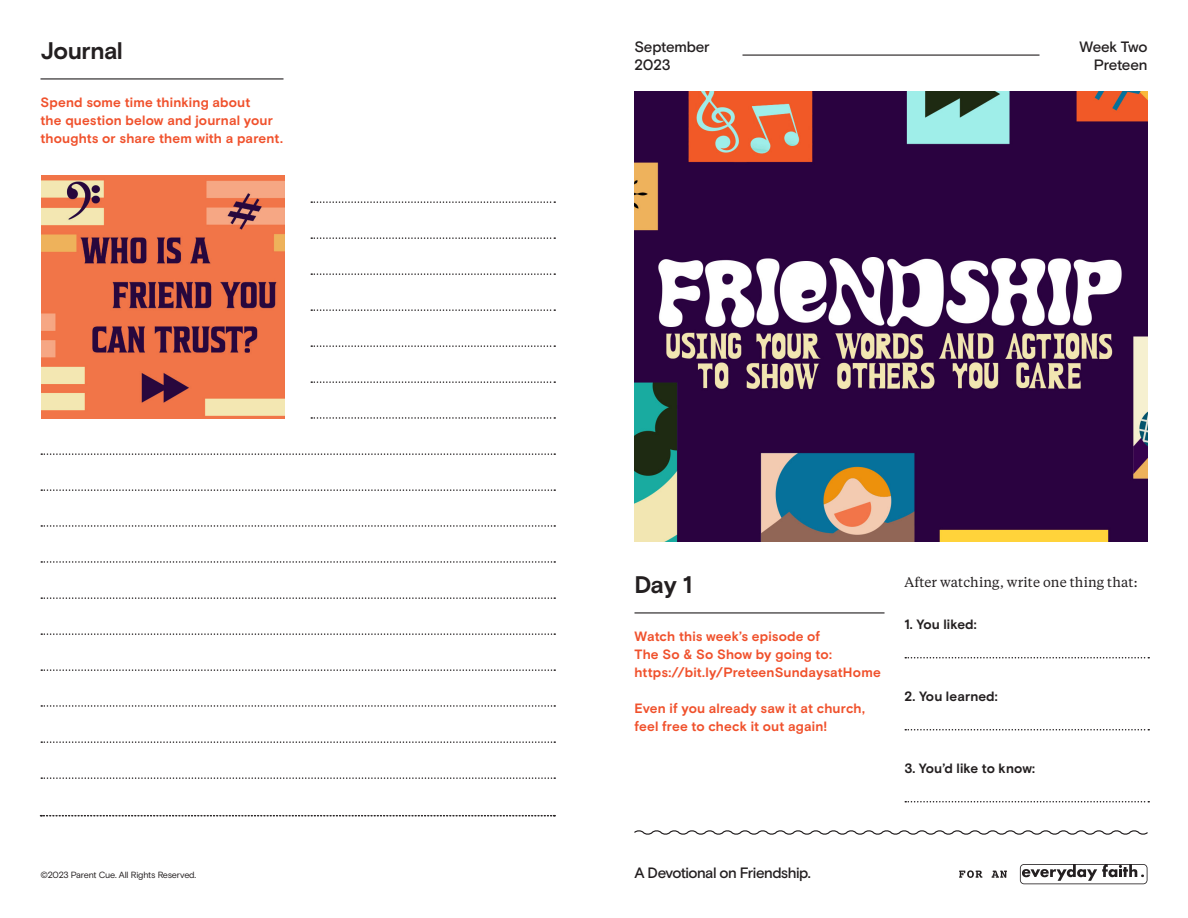
<style>
.page{position:relative;width:1188px;height:918px;background:#fff}
.page>*{position:absolute;margin:0;border:0;box-sizing:border-box;transform-origin:0 0}
.Heading_-_Day{font:700 24px "Basis Grotesque";letter-spacing:-.02em;color:#231f20}
.Header_Content{font:500 15px "Basis Grotesque";letter-spacing:-.03em;color:#231f20}
.Intro_Copy{font:700 13.5px/18px "Basis Grotesque";letter-spacing:.01em;color:#f0512c}
.Activity_Copy{font:700 13.5px "Basis Grotesque";letter-spacing:.01em;color:#231f20}
.Body_Copy_-_No_Inden{font:13.5px "Tiempos Text";letter-spacing:.01em;color:#231f20}
.t1{font:9px "Basis Grotesque";letter-spacing:-.025em;color:#231f20}
</style>
<div class="page">
<hr style="left:634px;top:612px;width:251px;height:2px;background:#231f20">
<svg style="left:634px;top:830px;width:514px;height:5px"></svg>
<img style="left:634px;top:92px;width:514px;height:450px">
<svg style="left:905px;top:657px;width:244px;height:1px"></svg>
<svg style="left:905px;top:729px;width:244px;height:1px"></svg>
<svg style="left:905px;top:801px;width:244px;height:1px"></svg>
<hr style="left:40px;top:78px;width:244px;height:2px;background:#231f20">
<svg style="left:1020px;top:864px;width:128px;height:20px"></svg>
<svg style="left:959px;top:870px;width:23px;height:8px"></svg>
<svg style="left:992px;top:871px;width:15px;height:7px"></svg>
<hr style="left:742px;top:55px;width:298px;height:1px;background:#231f20">
<img style="left:41px;top:176px;width:243px;height:243px">
<svg style="left:311px;top:201px;width:244px;height:2px"></svg>
<svg style="left:311px;top:237px;width:244px;height:2px"></svg>
<svg style="left:311px;top:273px;width:244px;height:2px"></svg>
<svg style="left:311px;top:309px;width:244px;height:2px"></svg>
<svg style="left:311px;top:345px;width:244px;height:2px"></svg>
<svg style="left:311px;top:381px;width:244px;height:2px"></svg>
<svg style="left:311px;top:417px;width:244px;height:2px"></svg>
<svg style="left:41px;top:453px;width:514px;height:2px"></svg>
<svg style="left:41px;top:489px;width:514px;height:2px"></svg>
<svg style="left:41px;top:525px;width:514px;height:2px"></svg>
<svg style="left:41px;top:561px;width:514px;height:2px"></svg>
<svg style="left:41px;top:597px;width:514px;height:2px"></svg>
<svg style="left:41px;top:633px;width:514px;height:2px"></svg>
<svg style="left:41px;top:669px;width:514px;height:2px"></svg>
<svg style="left:41px;top:705px;width:514px;height:2px"></svg>
<svg style="left:41px;top:741px;width:514px;height:2px"></svg>
<svg style="left:41px;top:777px;width:514px;height:2px"></svg>
<svg style="left:40px;top:815px;width:515px;height:1px"></svg>
<p class="Heading_-_Day" style="left:40px;top:36px;width:84px">Journal</p>
<p class="Intro_Copy" style="left:40px;top:93px;width:244px">Spend some time thinking about<br>the question below and journal your thoughts or share them with a parent.</p>
<p class="Header_Content" style="left:634px;top:38px;width:77px">September</p>
<p class="Header_Content" style="left:1079px;top:38px;width:70px">Week Two</p>
<p class="Header_Content" style="left:634px;top:56px;width:38px">2023</p>
<p class="Header_Content" style="left:1094px;top:56px;width:55px">Preteen</p>
<p class="Heading_-_Day" style="left:634px;top:570px;width:59px">Day 1</p>
<p class="Intro_Copy" style="left:634px;top:627px;width:187px">Watch this week’s episode of</p>
<p class="Intro_Copy" style="left:634px;top:645px;width:248px">The So &amp; So Show by going to: https://bit.ly/PreteenSundaysatHome</p>
<p class="Intro_Copy" style="left:634px;top:699px;width:232px">Even if you already saw it at church, feel free to check it out again!</p>
<p class="Body_Copy_-_No_Inden" style="left:904px;top:573px;width:235px">After watching, write one thing that:</p>
<p class="Activity_Copy" style="left:904px;top:616px;width:74px">1. You liked:</p>
<p class="Activity_Copy" style="left:904px;top:688px;width:95px">2. You learned:</p>
<p class="Activity_Copy" style="left:904px;top:760px;width:132px">3. You’d like to know:</p>
<p class="t1" style="left:40px;top:869px;width:157px">©2023 Parent Cue. All Rights Reserved.</p>
<p class="Header_Content" style="left:634px;top:864px;width:178px">A Devotional on Friendship.</p>
</div>
